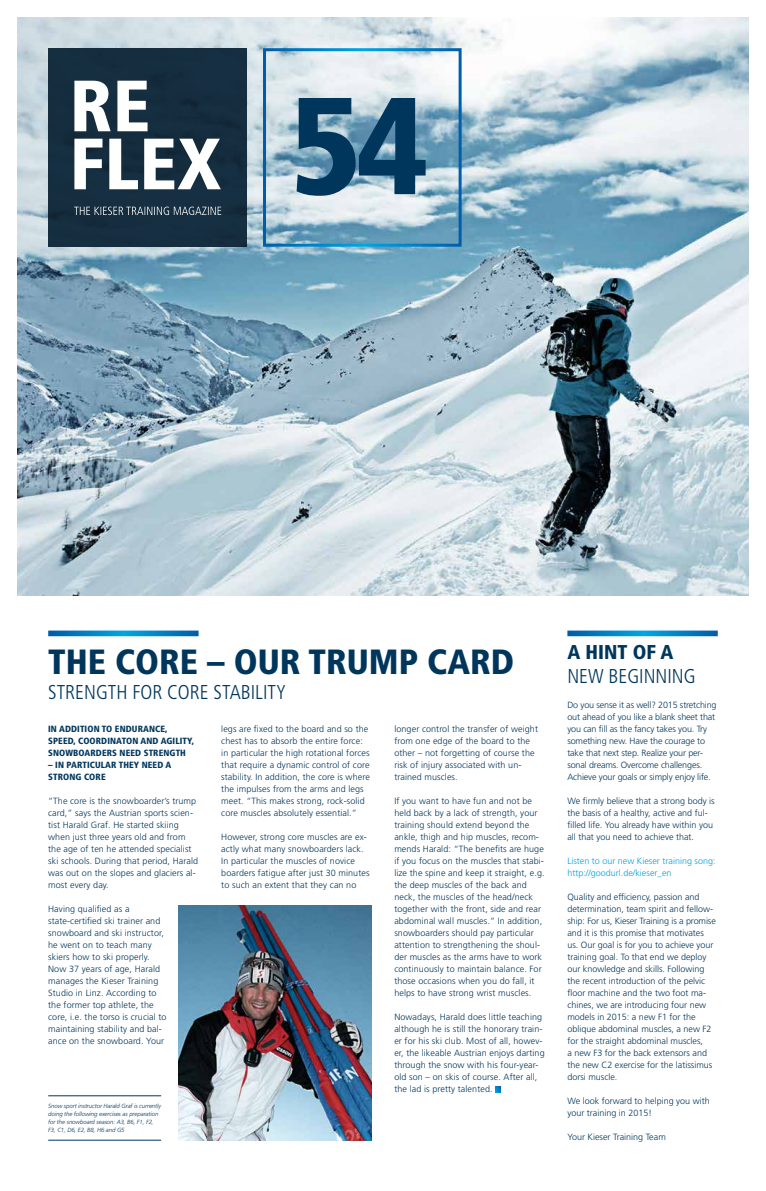
<style>
.page{position:relative;width:766px;height:1191px;background:#fff}
.page>*{position:absolute;margin:0;border:0;box-sizing:border-box;transform-origin:0 0}
.t1{font:900 condensed 137.7px "Frutiger LT Std";color:#00365c}
.t2{font:900 condensed 35px "Frutiger LT Std";color:#00365c}
.t3{font:300 condensed 20px "Frutiger LT Std";color:#00365c}
.t4{font:900 condensed 20px "Frutiger LT Std";color:#00365c}
.t5{font:300 9px/12px "Frutiger LT Std";letter-spacing:.01em;color:#00365c}
.t6{font:300 9px/12px "Frutiger LT Std";letter-spacing:-.015em;color:#00365c}
.t7{font:900 condensed 9px/12px "Frutiger LT Std";letter-spacing:.01em;color:#00365c}
.t8{font:300 9px/12px "Frutiger LT Std";color:#00a1e0}
.t9{font:italic 300 6px/8px "Frutiger LT Std";letter-spacing:-.01em;color:#00365c}
</style>
<div class="page">
<img style="left:17px;top:18px;width:731px;height:577px">
<svg style="left:495px;top:1086px;width:6px;height:6px"></svg>
<svg style="left:48px;top:630px;width:150px;height:6px"></svg>
<svg style="left:567px;top:630px;width:150px;height:6px"></svg>
<img style="left:179px;top:905px;width:192px;height:235px">
<hr style="left:48px;top:1095px;width:113px;height:1px;background:#00365c">
<hr style="left:48px;top:1139px;width:113px;height:1px;background:#00365c">
<div style="left:48px;top:48px;width:199px;height:199px;background:#152e3f"></div>
<svg style="left:74px;top:139px;width:147px;height:50px"></svg>
<svg style="left:74px;top:81px;width:73px;height:50px"></svg>
<svg style="left:74px;top:207px;width:147px;height:8px"></svg>
<h1 class="t1" style="left:290px;top:63px;width:139px">54</h1>
<h2 class="t2" style="left:48px;top:640px;width:467px">THE CORE – OUR TRUMP CARD</h2>
<h3 class="t3" style="left:48px;top:680px;width:239px">STRENGTH FOR CORE STABILITY</h3>
<p class="t7" style="left:48px;top:723px;width:147px">IN ADDITION TO ENDURANCE,<br>SPEED, COORDINATON AND AGILITY,<br>SNOWBOARDERS NEED STRENGTH</p>
<p class="t7" style="left:48px;top:759px;width:125px">– IN PARTICULAR THEY NEED A<br>STRONG CORE</p>
<p class="t5" style="left:48px;top:795px;width:151px">“The core is the snowboarder’s trump card,” says the Austrian sports scien&shy;tist Harald Graf. He started skiing when just three years old and from the age of ten he attended specialist ski schools. During that period, Harald was out on the slopes and glaciers al&shy;most every day.</p>
<p class="t5" style="left:48px;top:903px;width:120px">Having qualified as a state-certified ski trainer and snowboard and ski instructor, he went on to teach many skiers how to ski properly.<br>Now 37 years of age, Harald manages the Kieser Training<br>Studio in Linz. According to the former top athlete, the core, i.e. the torso is crucial to maintaining stability and bal&shy;ance on the snowboard. Your</p>
<p class="t9" style="left:48px;top:1101px;width:114px">Snow sport instructor Harald Graf is currently doing the following exercises as preparation for the snowboard season: A3, B6, F1, F2, F3, C1, D6, E2, B8, H6 and G5</p>
<p class="t5" style="left:221px;top:723px;width:150px">legs are fixed to the board and so the chest has to absorb the entire force: in particular the high rotational forces that require a dynamic control of core stability. In addition, the core is where the impulses from the arms and legs meet. “This makes strong, rock-solid core muscles absolutely essential.”</p>
<p class="t5" style="left:221px;top:831px;width:150px">However, strong core muscles are ex&shy;actly what many snowboarders lack.<br>In particular the muscles of novice boarders fatigue after just 30 minutes to such an extent that they can no</p>
<p class="t5" style="left:394px;top:723px;width:145px">longer control the transfer of weight from one edge of the board to the other – not forgetting of course the risk of injury associated with un&shy;trained muscles.</p>
<p class="t5" style="left:394px;top:795px;width:152px">If you want to have fun and not be held back by a lack of strength, your training should extend beyond the ankle, thigh and hip muscles, recom&shy;mends Harald: “The benefits are huge if you focus on the muscles that stabi&shy;lize the spine and keep it straight, e.g. the deep muscles of the back and neck, the muscles of the head/neck together with the front, side and rear abdominal wall muscles.” In addition, snowboarders should pay particular attention to strengthening the shoul&shy;der muscles as the arms have to work continuously to maintain balance. For those occasions when you do fall, it helps to have strong wrist muscles.</p>
<p class="t5" style="left:394px;top:1011px;width:152px">Nowadays, Harald does little teaching although he is still the honorary train&shy;er for his ski club. Most of all, howev&shy;er, the likeable Austrian enjoys darting through the snow with his four-year&shy;old son – on skis of course. After all, the lad is pretty talented.</p>
<h3 class="t4" style="left:567px;top:640px;width:107px">A HINT OF A</h3>
<h3 class="t3" style="left:567px;top:665px;width:130px">NEW BEGINNING</h3>
<p class="t6" style="left:567px;top:699px;width:151px">Do you sense it as well? 2015 stretching out ahead of you like a blank sheet that you can fill as the fancy takes you. Try something new. Have the courage to take that next step. Realize your per&shy;sonal dreams. Overcome challenges.<br>Achieve your goals or simply enjoy life.</p>
<p class="t5" style="left:567px;top:795px;width:149px">We firmly believe that a strong body is the basis of a healthy, active and ful&shy;filled life. You already have within you all that you need to achieve that.</p>
<p class="t8" style="left:567px;top:855px;width:150px">Listen to our new Kieser training song: http://goodurl.de/kieser_en</p>
<p class="t5" style="left:567px;top:891px;width:150px">Quality and efficiency, passion and determination, team spirit and fellow&shy;ship: For us, Kieser Training is a promise and it is this promise that motivates us. Our goal is for you to achieve your training goal. To that end we deploy our knowledge and skills. Following the recent introduction of the pelvic floor machine and the two foot ma&shy;chines, we are introducing four new models in 2015: a new F1 for the oblique abdominal muscles, a new F2 for the straight abdominal muscles,<br>a new F3 for the back extensors and the new C2 exercise for the latissimus dorsi muscle.</p>
<p class="t5" style="left:567px;top:1095px;width:144px">We look forward to helping you with your training in 2015!</p>
<p class="t5" style="left:567px;top:1131px;width:100px">Your Kieser Training Team</p>
</div>
